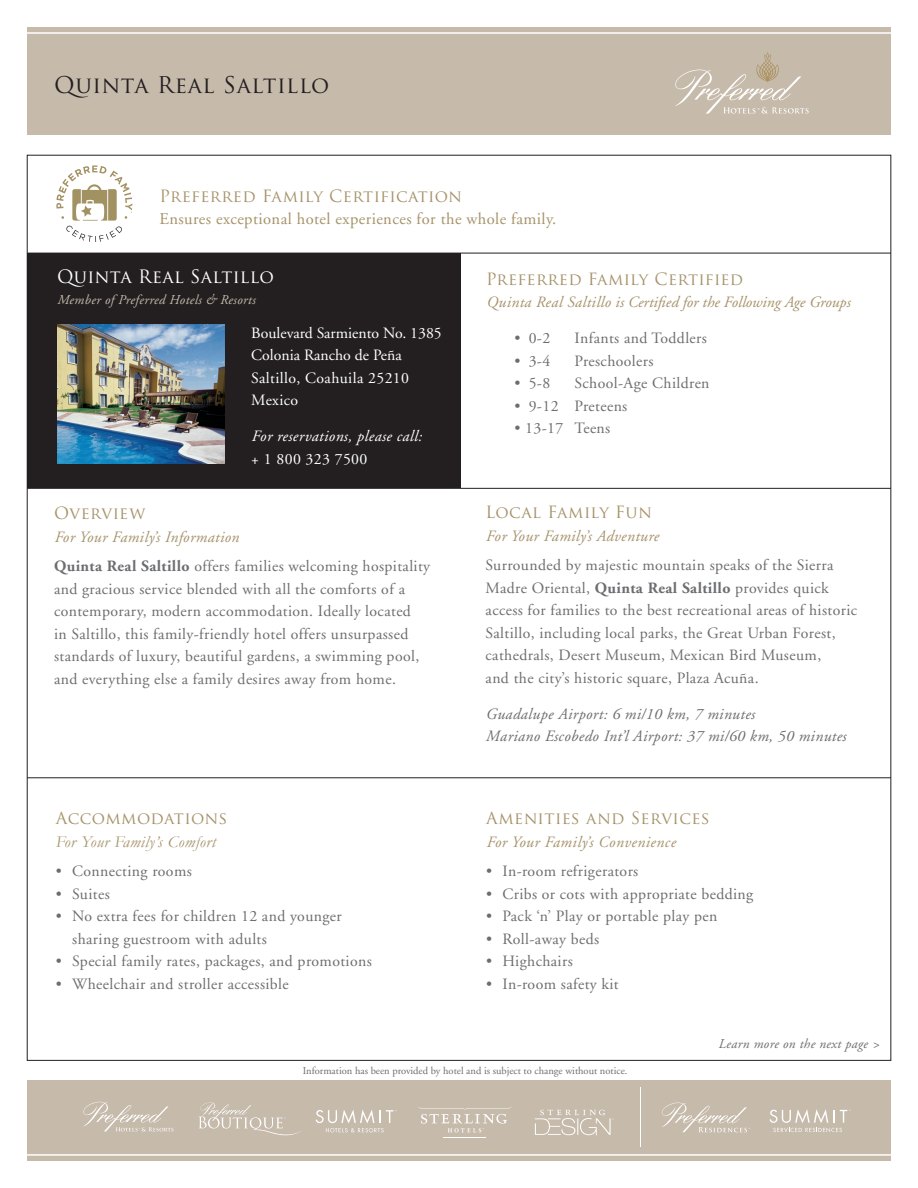
<style>
.page{position:relative;width:918px;height:1188px;background:#fff}
.page>*{position:absolute;margin:0;border:0;box-sizing:border-box;transform-origin:0 0}
.t1{font:22.5px "Trajan Pro";letter-spacing:.03em;color:#231f20}
.t2{font:18px "Trajan Pro";letter-spacing:.02em;color:#fff}
.t3{font:16.5px/22.5px "Adobe Garamond";letter-spacing:.025em;color:#a69269}
.t4{font:16.5px "Trajan Pro";letter-spacing:.02em;color:#a69269}
.t5{font:italic 16.5px/22.5px "Garamond";letter-spacing:.03em;color:#a69269}
.t6{font:15.75px/22.5px "Adobe Garamond";letter-spacing:.025em;color:#6c6d70}
.t7{font:italic 15.75px "Adobe Garamond";letter-spacing:.025em;color:#6c6d70}
.t8{font:italic 15.75px "Adobe Garamond";letter-spacing:.025em;color:#a69269}
.t9{font:italic 15.75px "Adobe Garamond";color:#a69269}
.t10{font:15.75px "Adobe Garamond";color:#fff}
.t11{font:15.75px "Adobe Garamond";letter-spacing:.025em;color:#fff}
.t12{font:italic 15.75px "Adobe Garamond";letter-spacing:.025em;color:#fff}
.t13{font:italic 13.5px "Adobe Garamond";letter-spacing:.025em;color:#c6baab}
.t14{font:italic 13.5px "Adobe Garamond";letter-spacing:.025em;color:#6c6d70}
.t15{font:10.5px "Adobe Garamond";color:#6c6d70}
.s1{font-family:"Trajan Pro"}
.s2{font-weight:700}
.s3{font-family:"Trajan Pro";font-style:normal}
</style>
<div class="page">
<div style="left:27px;top:253px;width:434px;height:235px;background:#231f20"></div>
<hr style="left:27px;top:253px;width:864px;height:1px;background:#231f20">
<div style="left:27px;top:1080px;width:864px;height:81px;background:#c6baab"></div>
<hr style="left:27px;top:488px;width:864px;height:1px;background:#231f20">
<img style="left:57px;top:324px;width:167px;height:140px">
<hr style="left:27px;top:1154px;width:865px;height:2px;background:#fff">
<div style="left:27px;top:27px;width:864px;height:108px;background:#c6baab"></div>
<hr style="left:27px;top:32px;width:865px;height:2px;background:#fff">
<hr style="left:27px;top:778px;width:864px;height:1px;background:#231f20">
<hr style="left:444px;top:1138px;width:42px;height:1px;background:#fff">
<svg style="left:418px;top:1107px;width:93px;height:26px"></svg>
<hr style="left:640px;top:1087px;width:1px;height:59px;background:#fff">
<svg style="left:770px;top:1109px;width:81px;height:23px"></svg>
<svg style="left:316px;top:1110px;width:81px;height:22px"></svg>
<svg style="left:199px;top:1102px;width:102px;height:34px"></svg>
<svg style="left:83px;top:1102px;width:90px;height:29px"></svg>
<svg style="left:662px;top:1103px;width:88px;height:29px"></svg>
<svg style="left:535px;top:1110px;width:79px;height:25px"></svg>
<svg style="left:675px;top:52px;width:134px;height:62px"></svg>
<svg style="left:56px;top:165px;width:76px;height:77px"></svg>
<p class="t1" style="left:54px;top:70px;width:277px">Quinta Real Saltillo</p>
<p class="t3" style="left:159px;top:186px;width:398px"><span class="s1">Preferred Family Certification<br></span>Ensures exceptional hotel experiences for the whole family.</p>
<p class="t2" style="left:57px;top:266px;width:218px">Quinta Real Saltillo</p>
<p class="t13" style="left:57px;top:293px;width:200px">Member of Preferred Hotels &amp; Resorts</p>
<p class="t10" style="left:251px;top:324px;width:192px">Boulevard Sarmiento No. 1385</p>
<p class="t10" style="left:251px;top:347px;width:152px">Colonia Rancho de Peña</p>
<p class="t11" style="left:251px;top:369px;width:159px">Saltillo, Coahuila 25210</p>
<p class="t10" style="left:251px;top:392px;width:48px">Mexico</p>
<p class="t12" style="left:251px;top:428px;width:172px">For reservations, please call:</p>
<p class="t11" style="left:251px;top:450px;width:118px">+ 1 800 323 7500</p>
<p class="t4" style="left:54px;top:503px;width:93px">Overview</p>
<p class="t8" style="left:54px;top:528px;width:186px">For Your Family’s Information</p>
<p class="t6" style="left:54px;top:555px;width:378px"><span class="s2">Quinta Real Saltillo</span> offers families welcoming hospitality and gracious service blended with all the comforts of a contemporary, modern accommodation. Ideally located<br>in Saltillo, this family-friendly hotel offers unsurpassed standards of luxury, beautiful gardens, a swimming pool, and everything else a family desires away from home.</p>
<p class="t5" style="left:56px;top:808px;width:173px"><span class="s3">Accommodations<br></span>For Your Family’s Comfort</p>
<p class="t6" style="left:56px;top:860px;width:138px">• Connecting rooms</p>
<p class="t6" style="left:56px;top:883px;width:56px">• Suites</p>
<p class="t6" style="left:72px;top:905px;width:271px;text-indent:-16px">• No extra fees for children 12 and younger sharing guestroom with adults</p>
<p class="t6" style="left:56px;top:950px;width:318px">• Special family rates, packages, and promotions</p>
<p class="t6" style="left:56px;top:973px;width:234px">• Wheelchair and stroller accessible</p>
<p class="t4" style="left:486px;top:268px;width:259px">Preferred Family Certified</p>
<p class="t9" style="left:486px;top:294px;width:366px">Quinta Real Saltillo is Certified for the Following Age Groups</p>
<p class="t6" style="left:514px;top:327px;width:37px">• 0-2</p>
<p class="t6" style="left:575px;top:327px;width:134px">Infants and Toddlers</p>
<p class="t6" style="left:514px;top:350px;width:37px">• 3-4</p>
<p class="t6" style="left:575px;top:350px;width:81px">Preschoolers</p>
<p class="t6" style="left:514px;top:372px;width:37px">• 5-8</p>
<p class="t6" style="left:575px;top:372px;width:137px">School-Age Children</p>
<p class="t6" style="left:514px;top:395px;width:114px">• 9-12 Preteens</p>
<p class="t6" style="left:514px;top:417px;width:97px">• 13-17 Teens</p>
<p class="t4" style="left:486px;top:502px;width:168px">Local Family Fun</p>
<p class="t8" style="left:486px;top:528px;width:175px">For Your Family’s Adventure</p>
<p class="t6" style="left:486px;top:554px;width:373px">Surrounded by majestic mountain speaks of the Sierra Madre Oriental, <span class="s2">Quinta Real Saltillo</span> provides quick access for families to the best recreational areas of historic Saltillo, including local parks, the Great Urban Forest, cathedrals, Desert Museum, Mexican Bird Museum,<br>and the city’s historic square, Plaza Acuña.</p>
<p class="t7" style="left:486px;top:705px;width:271px">Guadalupe Airport: 6 mi/10 km, 7 minutes</p>
<p class="t7" style="left:486px;top:728px;width:362px">Mariano Escobedo Int’l Airport: 37 mi/60 km, 50 minutes</p>
<p class="t4" style="left:486px;top:808px;width:225px">Amenities and Services</p>
<p class="t8" style="left:486px;top:833px;width:191px">For Your Family’s Convenience</p>
<p class="t6" style="left:486px;top:860px;width:154px">• In-room refrigerators</p>
<p class="t6" style="left:486px;top:883px;width:269px">• Cribs or cots with appropriate bedding</p>
<p class="t6" style="left:486px;top:905px;width:233px">• Pack ‘n’ Play or portable play pen</p>
<p class="t6" style="left:486px;top:928px;width:115px">• Roll-away beds</p>
<p class="t6" style="left:486px;top:950px;width:88px">• Highchairs</p>
<p class="t6" style="left:486px;top:973px;width:134px">• In-room safety kit</p>
<p class="t14" style="left:718px;top:1037px;width:163px">Learn more on the next page &gt;</p>
<p class="t15" style="left:303px;top:1065px;width:326px">Information has been provided by hotel and is subject to change without notice.</p>
</div>
